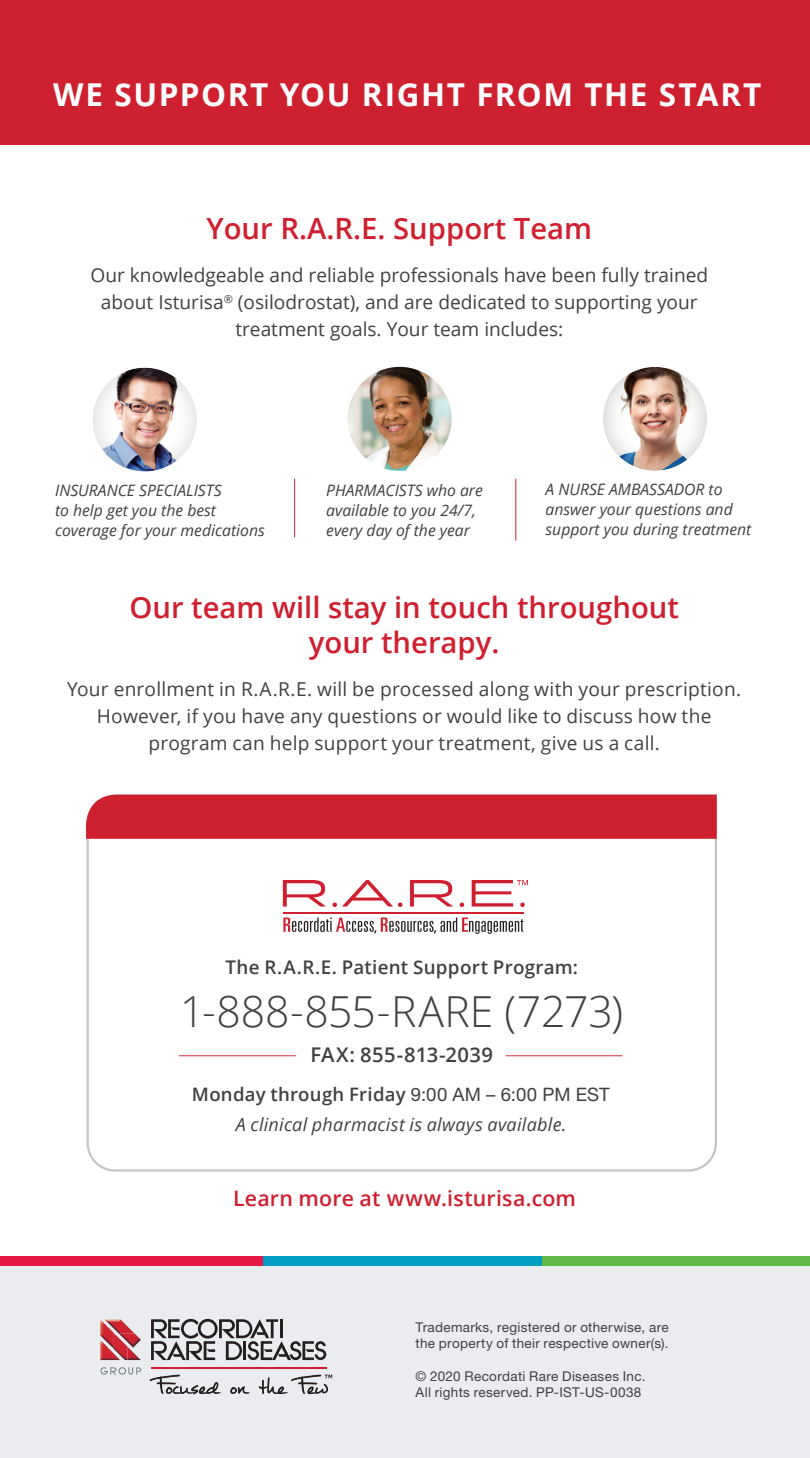
<style>
.page{position:relative;width:810px;height:1458px;background:#fff}
.page>*{position:absolute;margin:0;border:0;box-sizing:border-box;transform-origin:0 0}
.t1{font:300 42.75px "Open Sans";color:#414042}
.t2{font:700 31.5px "Open Sans";letter-spacing:.05em;color:#fff}
.t3{font:600 29.25px/35.1px "Open Sans";color:#cf202f;text-align:center}
.t4{font:600 21.38px "Open Sans";letter-spacing:.01em;color:#cf202f}
.t5{font:600 20.25px "Open Sans";letter-spacing:.015em;color:#414042}
.t6{font:19.12px/27px "Open Sans";color:#414042;text-align:center}
.t7{font:600 18.9px "Open Sans";letter-spacing:.015em;color:#414042}
.t8{font:600 18.45px "Open Sans";letter-spacing:.015em;color:#414042}
.t9{font:italic 18px "Open Sans";letter-spacing:.015em;color:#414042}
.t10{font:italic 15.75px/20.2px "Open Sans";color:#414042}
.t11{font:13.5px/16.2px "Helvetica Neue LT Std";letter-spacing:.02em;color:#414042}
.s1{font-family:"Helvetica Neue LT Std";font-weight:400}
</style>
<div class="page">
<div style="left:601px;top:363px;width:110px;height:110px;background:#000;opacity:.24"></div>
<img style="left:348px;top:367px;width:104px;height:104px;border-radius:52px">
<div style="left:92px;top:366px;width:105px;height:108px;background:#000;opacity:.18"></div>
<div style="left:0;top:1259px;width:810px;height:199px;background:#eaecef"></div>
<img style="left:100px;top:1320px;width:14px;height:20px">
<img style="left:114px;top:1334px;width:13px;height:26px">
<img style="left:127px;top:1348px;width:14px;height:12px">
<img style="left:100px;top:1340px;width:21px;height:20px">
<img style="left:105px;top:1319px;width:30px;height:15px">
<img style="left:119px;top:1334px;width:22px;height:14px">
<svg style="left:151px;top:1319px;width:175px;height:41px"></svg>
<svg style="left:100px;top:1367px;width:41px;height:8px"></svg>
<svg style="left:150px;top:1375px;width:71px;height:19px"></svg>
<svg style="left:230px;top:1386px;width:20px;height:8px"></svg>
<hr style="left:151px;top:1368px;width:175px;height:1px;background:#cf2030">
<svg style="left:259px;top:1375px;width:73px;height:19px"></svg>
<div style="left:0;top:0;width:810px;height:144px;background:#cf202f"></div>
<hr style="left:294px;top:479px;width:1px;height:58px;background:#cf202f">
<hr style="left:515px;top:479px;width:1px;height:62px;background:#cf202f">
<div style="left:0;top:1256px;width:264px;height:10px;background:#e71746"></div>
<div style="left:263px;top:1256px;width:287px;height:10px;background:#009ec2"></div>
<div style="left:542px;top:1256px;width:268px;height:10px;background:#62bb46"></div>
<svg style="left:86px;top:839px;width:631px;height:333px"></svg>
<hr style="left:179px;top:1055px;width:117px;height:1px;background:#d94d59">
<hr style="left:506px;top:1055px;width:117px;height:1px;background:#d94d59">
<div style="left:85px;top:794px;width:632px;height:45px;background:#cf202f"></div>
<hr style="left:283px;top:912px;width:241px;height:2px;background:#cf2030">
<svg style="left:283px;top:918px;width:240px;height:16px"></svg>
<svg style="left:283px;top:880px;width:43px;height:27px"></svg>
<svg style="left:333px;top:880px;width:69px;height:27px"></svg>
<svg style="left:410px;top:880px;width:43px;height:27px"></svg>
<svg style="left:460px;top:903px;width:4px;height:4px"></svg>
<svg style="left:472px;top:880px;width:56px;height:27px"></svg>
<h2 class="t2" style="left:53px;top:72px;width:710px">WE SUPPORT YOU RIGHT FROM THE START</h2>
<h3 class="t3" style="left:206px;top:210px;width:387px">Your R.A.R.E. Support Team</h3>
<p class="t6" style="left:91px;top:261px;width:619px">Our knowledgeable and reliable professionals have been fully trained about Isturisa<sup>®</sup> (osilodrostat), and are dedicated to supporting your treatment goals. Your team includes:</p>
<p class="t10" style="left:55px;top:479px;width:211px">INSURANCE SPECIALISTS<br>to help get you the best coverage for your medications</p>
<p class="t10" style="left:326px;top:479px;width:158px">PHARMACISTS who are available to you 24/7, every day of the year</p>
<p class="t10" style="left:546px;top:478px;width:207px">A NURSE AMBASSADOR to answer your questions and support you during treatment</p>
<h3 class="t3" style="left:129px;top:589px;width:551px">Our team will stay in touch throughout your therapy.</h3>
<p class="t6" style="left:67px;top:676px;width:676px">Your enrollment in R.A.R.E. will be processed along with your prescription.<br>However, if you have any questions or would like to discuss how the program can help support your treatment, give us a call.</p>
<p class="t7" style="left:226px;top:954px;width:354px">The R.A.R.E. Patient Support Program:</p>
<h1 class="t1" style="left:180px;top:982px;width:444px">1-888-855-RARE (7273)</h1>
<p class="t5" style="left:311px;top:1040px;width:184px">FAX: 855-813-2039</p>
<p class="t8" style="left:192px;top:1082px;width:419px">Monday through Friday <span class="s1">9:00 AM – 6:00 PM EST</span></p>
<p class="t9" style="left:236px;top:1112px;width:332px">A clinical pharmacist is always available.</p>
<p class="t4" style="left:233px;top:1184px;width:344px">Learn more at www.isturisa.com</p>
<p class="t11" style="left:416px;top:1319px;width:255px">Trademarks, registered or otherwise, are the property of their respective owner(s).</p>
<p class="t11" style="left:416px;top:1368px;width:231px">© 2020 Recordati Rare Diseases Inc.<br>All rights reserved. PP-IST-US-0038</p>
</div>
